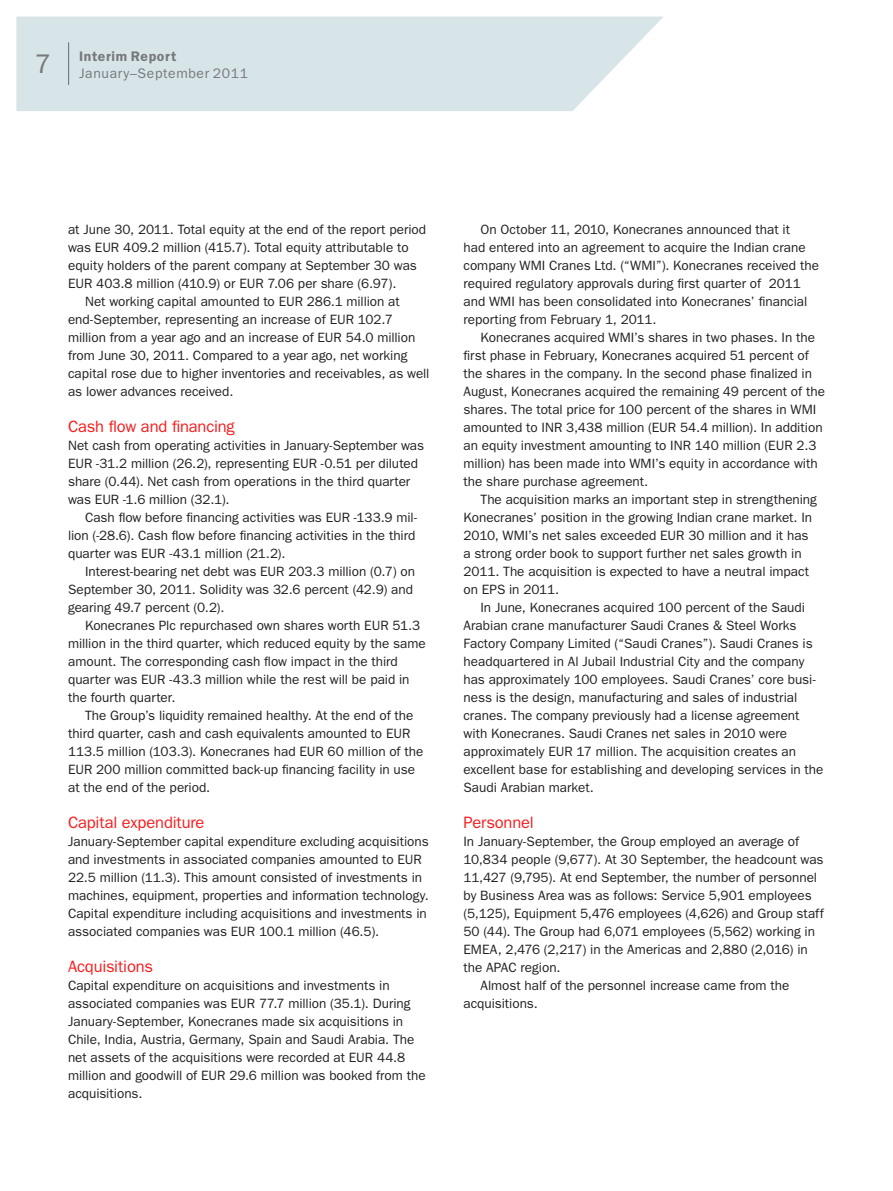
<style>
.page{position:relative;width:893px;height:1191px;background:#fff}
.page>*{position:absolute;margin:0;border:0;box-sizing:border-box;transform-origin:0 0}
.t1{font:16.5px "ITC Franklin Gothic Std";letter-spacing:-.01em;color:#f71c1c}
.t2{font:13.95px/17px "ITC Franklin Gothic Std";letter-spacing:.045em;color:#76787b}
.t3{font:13.5px/18px "ITC Franklin Gothic Std";color:#231f20}
.s1{font-size:27px}
.s2{font-weight:600}
</style>
<div class="page">
<svg style="left:16px;top:16px;width:647px;height:95px;background:#dae6e9"></svg>
<hr style="left:68px;top:42px;width:1px;height:43px;background:#76787b">
<p class="t2" style="left:79px;top:48px;width:171px;text-indent:-44px"><span class="s1">7</span> <span class="s2">Interim Report<br></span>January–September 2011</p>
<p class="t3" style="left:68px;top:221px;width:360px">at June 30, 2011. Total equity at the end of the report period was EUR</p>
<p class="t3" style="left:68px;top:239px;width:350px;text-indent:55px">409.2 million (415.7). Total equity attributable to equity holders of the parent company at September 30 was<br>EUR</p>
<p class="t3" style="left:85px;top:275px;width:313px;text-indent:182px">7.06 per share (6.97).<br>N et working capital amounted to EUR</p>
<p class="t3" style="left:96px;top:275px;width:152px">403.8 million (410.9) or EUR</p>
<p class="t3" style="left:68px;top:293px;width:333px;text-indent:239px">286.1 million at end-September, representing an increase of EUR</p>
<p class="t3" style="left:358px;top:310px;width:36px">102.7</p>
<p class="t3" style="left:68px;top:328px;width:259px">million from a year ago and an increase of EUR</p>
<p class="t3" style="left:68px;top:328px;width:363px;text-indent:278px">54.0 million from June 30, 2011. Compared to a year ago, net working capital rose due to higher inventories and receivables, as well as lower advances received.</p>
<p class="t1" style="left:68px;top:417px;width:168px">Cash flow and financing</p>
<p class="t3" style="left:68px;top:437px;width:358px">N et cash from operating activities in January-September was<br>EUR</p>
<p class="t3" style="left:68px;top:455px;width:352px;text-indent:253px">-0.51 per diluted share (0.44). Net cash from operations in the third quarter was EUR</p>
<p class="t3" style="left:96px;top:455px;width:206px">-31.2 million (26.2), representing EUR</p>
<p class="t3" style="left:85px;top:491px;width:250px;text-indent:38px">-1.6 million (32.1).<br>Cash flow before financing activities was EUR</p>
<p class="t3" style="left:68px;top:509px;width:351px;text-indent:286px">-133.9 mil&shy;lion (-28.6). Cash flow before financing activities in the third quarter was EUR</p>
<p class="t3" style="left:85px;top:544px;width:202px;text-indent:84px">-43.1 million (21.2).<br>Interest-bearing net debt was EUR</p>
<p class="t3" style="left:288px;top:562px;width:128px">203.3 million (0.7) on</p>
<p class="t3" style="left:68px;top:580px;width:347px">September 30, 2011. Solidity was 32.6 percent (42.9) and</p>
<p class="t3" style="left:68px;top:598px;width:158px">gearing 49.7 percent (0.2).</p>
<p class="t3" style="left:85px;top:616px;width:288px">Konecranes Plc repurchased own shares worth EUR</p>
<p class="t3" style="left:68px;top:616px;width:359px;text-indent:324px">51.3 million in the third quarter, which reduced equity by the same amount. The corresponding cash flow impact in the third quarter was EUR</p>
<p class="t3" style="left:68px;top:670px;width:343px;text-indent:101px">-43.3 million while the rest will be paid in the fourth quarter.</p>
<p class="t3" style="left:68px;top:706px;width:347px;text-indent:17px">The Group’s liquidity remained healthy. At the end of the third quarter, cash and cash equivalents amounted to EUR<br>113.5 million (103.3). Konecranes had EUR</p>
<p class="t3" style="left:328px;top:742px;width:97px">60 million of the</p>
<p class="t3" style="left:68px;top:760px;width:349px;text-indent:28px">200 million committed back-up financing facility in use at the end of the period.</p>
<p class="t1" style="left:68px;top:813px;width:138px">Capital expenditure</p>
<p class="t3" style="left:68px;top:833px;width:362px">January-September capital expenditure excluding acquisitions and investments in associated companies amounted to EUR 22.5 million (11.3). This amount consisted of investments in machines, equipment, properties and information technology.<br>Capital expenditure including acquisitions and investments in associated companies was EUR</p>
<p class="t3" style="left:68px;top:760px;width:9px">EUR</p>
<p class="t3" style="left:259px;top:922px;width:122px">100.1 million (46.5).</p>
<p class="t1" style="left:68px;top:957px;width:86px">Acquisitions</p>
<p class="t3" style="left:68px;top:977px;width:323px">Capital expenditure on acquisitions and investments in associated companies was EUR</p>
<p class="t3" style="left:68px;top:995px;width:348px;text-indent:191px">77.7 million (35.1). During January-September, Konecranes made six acquisitions in Chile, India, Austria, Germany, Spain and Saudi Arabia. The net assets of the acquisitions were recorded at EUR</p>
<p class="t3" style="left:377px;top:1049px;width:30px">44.8</p>
<p class="t3" style="left:68px;top:1066px;width:142px">million and goodwill of EUR</p>
<p class="t3" style="left:229px;top:1066px;width:198px">29.6 million was booked from the</p>
<p class="t3" style="left:68px;top:1084px;width:76px">acquisitions.</p>
<p class="t3" style="left:463px;top:220px;width:357px;text-indent:17px">On October 11, 2010, Konecranes announced that it<br>had entered into an agreement to acquire the Indian crane company WM I Cranes Ltd. (“WM I”). Konecranes received the required regulatory approvals during first quarter of 2011 and WM I has been consolidated into Konecranes’ financial reporting from February 1, 2011.</p>
<p class="t3" style="left:463px;top:328px;width:363px;text-indent:17px">Konecranes acquired WM I’s shares in two phases. In the first phase in February, Konecranes acquired 51 percent of the shares in the company. In the second phase finalized in August, Konecranes acquired the remaining 49 percent of the shares. The total price for 100 percent of the shares in WM I amounted to INR 3,438 million (EUR</p>
<p class="t3" style="left:463px;top:418px;width:361px;text-indent:217px">54.4 million). In addition an equity investment amounting to INR 140 million (EUR</p>
<p class="t3" style="left:463px;top:436px;width:356px;text-align:justify;text-indent:333px">2.3 million) has been made into WM I’s equity in accordance with the share purchase agreement.</p>
<p class="t3" style="left:463px;top:490px;width:355px;text-indent:17px">The acquisition marks an important step in strengthening<br>Konecranes’ position in the growing Indian crane market. In<br>2010, WM I’s net sales exceeded EUR</p>
<p class="t3" style="left:463px;top:526px;width:347px;text-indent:225px">30 million and it has a strong order book to support further net sales growth in 2011. The acquisition is expected to have a neutral impact on EPS</p>
<p class="t3" style="left:509px;top:580px;width:52px">in 2011.</p>
<p class="t3" style="left:480px;top:598px;width:326px">In June, Konecranes acquired 100 percent of the Saudi</p>
<p class="t3" style="left:463px;top:616px;width:334px">Arabian crane manufacturer Saudi Cranes &amp; Steel Works</p>
<p class="t3" style="left:463px;top:634px;width:351px">Factory Company Limited (“Saudi Cranes”). Saudi Cranes is</p>
<p class="t3" style="left:463px;top:652px;width:342px">headquartered in Al Jubail Industrial City and the company</p>
<p class="t3" style="left:463px;top:670px;width:354px">has approximately 100 employees. Saudi Cranes’ core busi-</p>
<p class="t3" style="left:463px;top:688px;width:335px">ness is the design, manufacturing and sales of industrial</p>
<p class="t3" style="left:463px;top:706px;width:337px">cranes. The company previously had a license agreement</p>
<p class="t3" style="left:463px;top:724px;width:325px">with Konecranes. Saudi Cranes net sales in 2010 were</p>
<p class="t3" style="left:463px;top:742px;width:94px">approximately EUR</p>
<p class="t3" style="left:463px;top:742px;width:362px;text-indent:113px">17 million. The acquisition creates an excellent base for establishing and developing services in the<br>Saudi Arabian market.</p>
<p class="t1" style="left:463px;top:813px;width:72px">Personnel</p>
<p class="t3" style="left:463px;top:833px;width:362px">In January-September, the Group employed an average of 10,834 people (9,677). At 30 September, the headcount was 11,427 (9,795). At end September, the number of personnel by Business Area was as follows: Service 5,901 employees (5,125), Equipment 5,476 employees (4,626) and Group staff 50 (44). The Group had 6,071 employees (5,562) working in EMEA</p>
<p class="t3" style="left:463px;top:940px;width:346px;text-indent:34px">, 2,476 (2,217) in the Americas and 2,880 (2,016) in the APAC region.</p>
<p class="t3" style="left:463px;top:976px;width:327px;text-indent:17px">Almost half of the personnel increase came from the acquisitions.</p>
</div>
